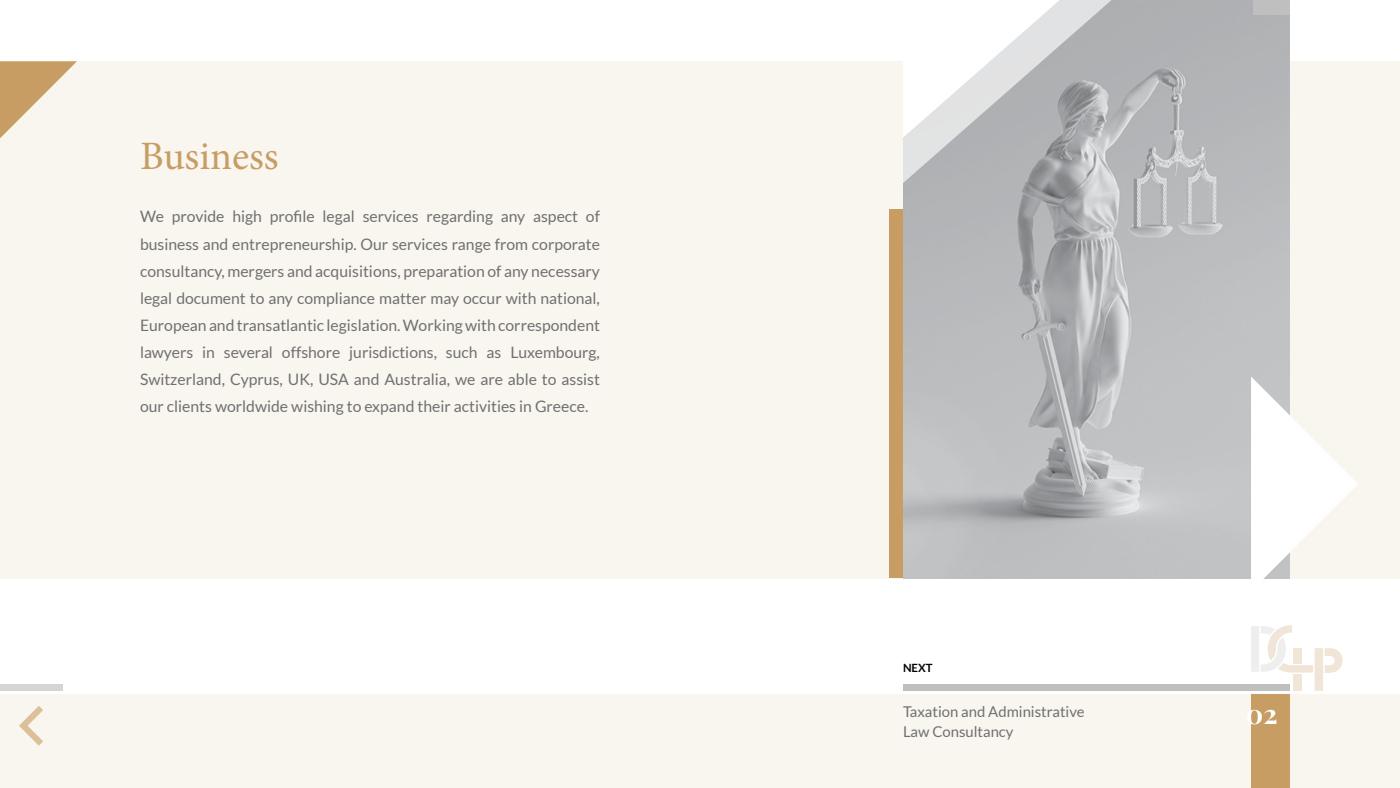
<style>
.page{position:relative;width:1400px;height:788px;background:#fff}
.page>*{position:absolute;margin:0;border:0;box-sizing:border-box;transform-origin:0 0}
.t1{font:40.25px "Minion Pro";letter-spacing:-.005em;color:#c79d63}
.t2{font:700 27.12px "Playfair Display";color:#fff}
.t3{font:15.75px/27.1px "Lato";color:#6f7070;text-align:justify}
.t4{font:14.88px/19.2px "Lato";color:#6f7070}
.t5{font:700 11.38px "Lato";color:#000}
</style>
<div class="page">
<div style="left:0;top:694px;width:1400px;height:94px;background:#f9f5ef"></div>
<div style="left:0;top:61px;width:1400px;height:517px;background:#f9f5ef"></div>
<svg style="left:0;top:61px;width:77px;height:77px"></svg>
<img style="left:903px;top:0;width:387px;height:578px">
<div style="left:890px;top:210px;width:13px;height:368px;background:#c79d63"></div>
<div style="left:1253px;top:0;width:37px;height:14px;background:#bfbfbf"></div>
<div style="left:903px;top:684px;width:387px;height:6px;background:#bfbfbf"></div>
<div style="left:0;top:684px;width:62px;height:6px;background:#d5d5d5"></div>
<div style="left:1251px;top:694px;width:39px;height:94px;background:#c79d63"></div>
<svg style="left:1251px;top:625px;width:91px;height:65px"></svg>
<svg style="left:19px;top:706px;width:24px;height:40px"></svg>
<svg style="left:903px;top:0;width:234px;height:241px;background:#b2b4b6"></svg>
<svg style="left:903px;top:0;width:157px;height:138px"></svg>
<svg style="left:1251px;top:376px;width:107px;height:203px"></svg>
<h1 class="t1" style="left:140px;top:129px;width:140px">Business</h1>
<p class="t3" style="left:140px;top:203px;width:462px">We provide high profile legal services regarding any aspect of business and entrepreneurship. Our services range from corporate consultancy, mergers and acquisitions, preparation of any necessary legal document to any compliance matter may occur with national, European and transatlantic legislation. Working with correspondent lawyers in several offshore jurisdictions, such as Luxembourg, Switzerland, Cyprus, UK, USA and Australia, we are able to assist our clients worldwide wishing to expand their activities in Greece.</p>
<p class="t5" style="left:903px;top:661px;width:31px">NEXT</p>
<p class="t4" style="left:903px;top:702px;width:183px">Taxation and Administrative<br>Law Consultancy</p>
<h2 class="t2" style="left:1246px;top:692px;width:33px">02</h2>
</div>
